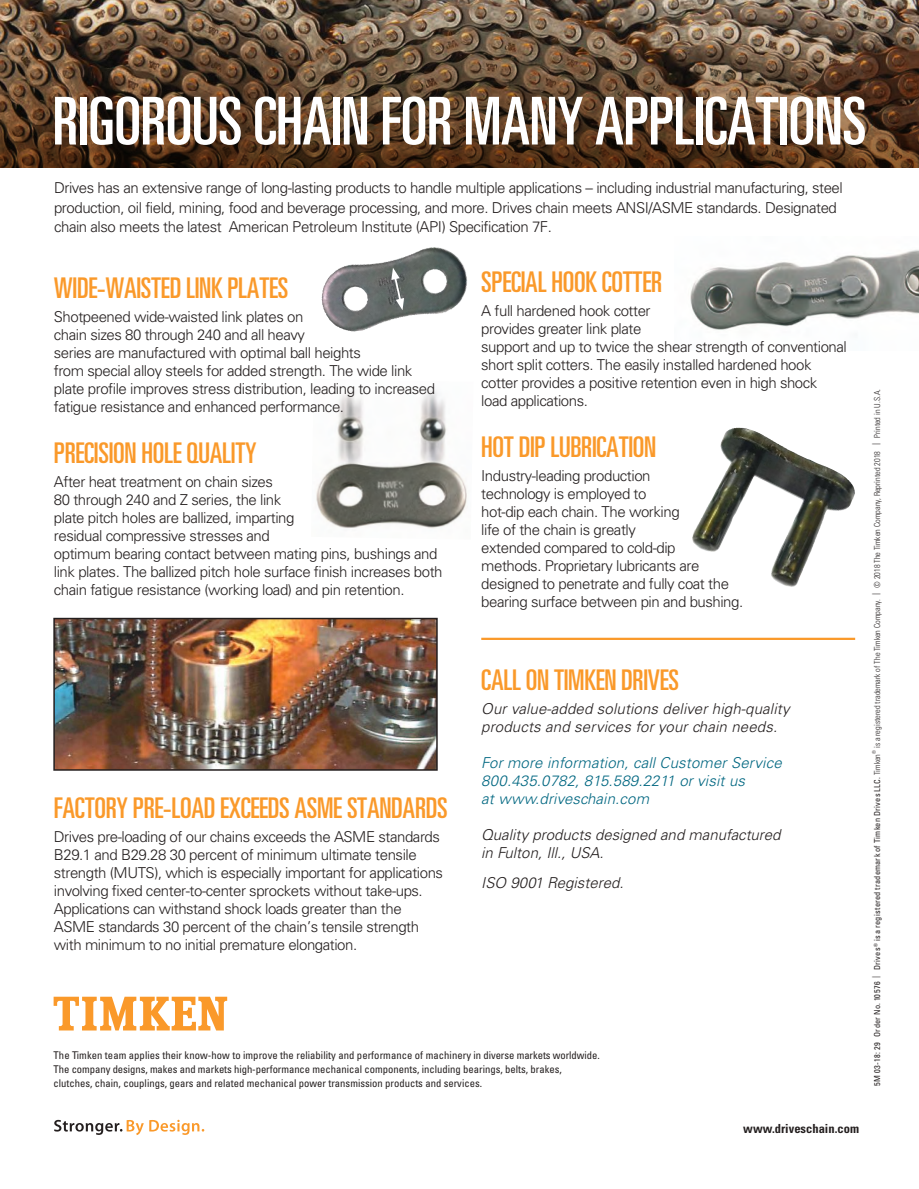
<style>
.page{position:relative;width:919px;height:1189px;background:#fff}
.page>*{position:absolute;margin:0;border:0;box-sizing:border-box;transform-origin:0 0}
.t1{font:ultra-condensed 66px "Univers LT Std";letter-spacing:-.01em;color:#fff}
.t2{font:ultra-condensed 28.5px "Univers LT Std";letter-spacing:-.01em;color:#fa992a}
.t3{font:300 15px/18px "Univers LT Std";letter-spacing:-.03em;color:#241f1f}
.t4{font:italic 300 15px/18px "Univers LT Std";color:#241f1f}
.t5{font:italic 300 15px/18px "Univers LT Std";letter-spacing:.01em;color:#006781}
.t6{font:700 condensed 12.45px "Univers LT Std";color:#241f1f}
.t7{font:condensed 10.65px/14.1px "Univers LT Std";color:#241f1f}
.t8{font:300 condensed 8.25px "Univers LT Std";color:#241f1f}
.t9{font:condensed 8.25px "Univers LT Std";letter-spacing:.03em;color:#241f1f}
.t10{font:300 condensed 4.8px "Univers LT Std";color:#241f1f}
.s1{font-weight:300}
</style>
<div class="page">
<img style="left:0;top:0;width:918px;height:168px">
<img style="left:690px;top:250px;width:228px;height:80px">
<img style="left:316px;top:391px;width:151px;height:138px">
<img style="left:692px;top:427px;width:46px;height:125px">
<hr style="left:481px;top:637px;width:373px;height:2px;background:#fa992a">
<img style="left:321px;top:247px;width:111px;height:53px">
<svg style="left:391px;top:267px;width:13px;height:43px"></svg>
<img style="left:56px;top:620px;width:378px;height:147px">
<div style="left:53px;top:617px;width:384px;height:153px;border:2px solid #241f1f"></div>
<svg style="left:54px;top:996px;width:173px;height:34px"></svg>
<svg style="left:54px;top:1119px;width:150px;height:15px"></svg>
<h1 class="t1" style="left:53px;top:83px;width:815px">RIGOROUS CHAIN FOR MANY APPLICATIONS</h1>
<p class="t3" style="left:54px;top:178px;width:790px;line-height:19.5px">Drives has an extensive range of long-lasting products to handle multiple applications – including industrial manufacturing, steel production, oil field, mining, food and beverage processing, and more. Drives chain meets ANSI/ASME standards. Designated chain also meets the latest American Petroleum Institute (API) Specification 7F.</p>
<h2 class="t2" style="left:54px;top:272px;width:236px">WIDE-WAISTED LINK PLATES</h2>
<p class="t3" style="left:54px;top:308px;width:382px">Shotpeened wide-waisted link plates on<br>chain sizes 80 through 240 and all heavy<br>series are manufactured with optimal ball heights<br>from special alloy steels for added strength. The wide link plate profile improves stress distribution, leading to increased fatigue resistance and enhanced performance.</p>
<h2 class="t2" style="left:54px;top:436px;width:204px">PRECISION HOLE QUALITY</h2>
<p class="t3" style="left:54px;top:472px;width:390px">After heat treatment on chain sizes<br>80 through 240 and Z series, the link<br>plate pitch holes are ballized, imparting<br>residual compressive stresses and<br>optimum bearing contact between mating pins, bushings and link plates. The ballized pitch hole surface finish increases both chain fatigue resistance (working load) and pin retention.</p>
<h2 class="t2" style="left:54px;top:791px;width:395px">FACTORY PRE-LOAD EXCEEDS ASME STANDARDS</h2>
<p class="t3" style="left:54px;top:827px;width:390px">Drives pre-loading of our chains exceeds the ASME standards B29.1 and B29.28 30 percent of minimum ultimate tensile strength (MUTS), which is especially important for applications involving fixed center-to-center sprockets without take-ups.<br>Applications can withstand shock loads greater than the ASME standards 30 percent of the chain’s tensile strength with minimum to no initial premature elongation.</p>
<h2 class="t2" style="left:481px;top:266px;width:182px">SPECIAL HOOK COTTER</h2>
<p class="t3" style="left:481px;top:302px;width:367px">A full hardened hook cotter<br>provides greater link plate<br>support and up to twice the shear strength of conventional short split cotters. The easily installed hardened hook cotter provides a positive retention even in high shock load applications.</p>
<h2 class="t2" style="left:481px;top:430px;width:176px">HOT DIP LUBRICATION</h2>
<p class="t3" style="left:481px;top:466px;width:263px">Industry-leading production<br>technology is employed to<br>hot-dip each chain. The working<br>life of the chain is greatly<br>extended compared to cold-dip<br>methods. Proprietary lubricants are designed to penetrate and fully coat the bearing surface between pin and bushing.</p>
<h2 class="t2" style="left:481px;top:663px;width:199px">CALL ON TIMKEN DRIVES</h2>
<p class="t4" style="left:481px;top:699px;width:310px">Our value-added solutions deliver high-quality products and services for your chain needs.</p>
<p class="t5" style="left:481px;top:753px;width:302px">For more information, call Customer Service<br>800.435.0782, 815.589.2211 or visit us<br>at www.driveschain.com</p>
<p class="t4" style="left:481px;top:825px;width:300px">Quality products designed and manufactured in Fulton, Ill., USA.</p>
<p class="t4" style="left:481px;top:873px;width:144px">ISO 9001 Registered.</p>
<p class="t7" style="left:54px;top:1047px;width:547px">The Timken team applies their know-how to improve the reliability and performance of machinery in diverse markets worldwide.<br>The company designs, makes and markets high-performance mechanical components, including bearings, belts, brakes, clutches, chain, couplings, gears and related mechanical power transmission products and services.</p>
<p class="t6" style="left:743px;top:1120px;width:117px">www.driveschain.com</p>
<p class="t8" style="left:871px;top:748px;width:361px;rotate:-90deg">is a registered trademark of The Timken Company. <sup>|</sup> © 2018 The Timken Company, Reprinted 2018 <sup>|</sup> Printed in U.S.A.</p>
<p class="t10" style="left:870px;top:753px;width:5px;rotate:-90deg">®</p>
<p class="t9" style="left:871px;top:1085px;width:333px;rotate:-90deg">5M 03-18: 29 Order No. 10576 | Drives<sup>®</sup> is a registered trademark of Timken Drives LLC. <span class="s1">Timken</span></p>
</div>
